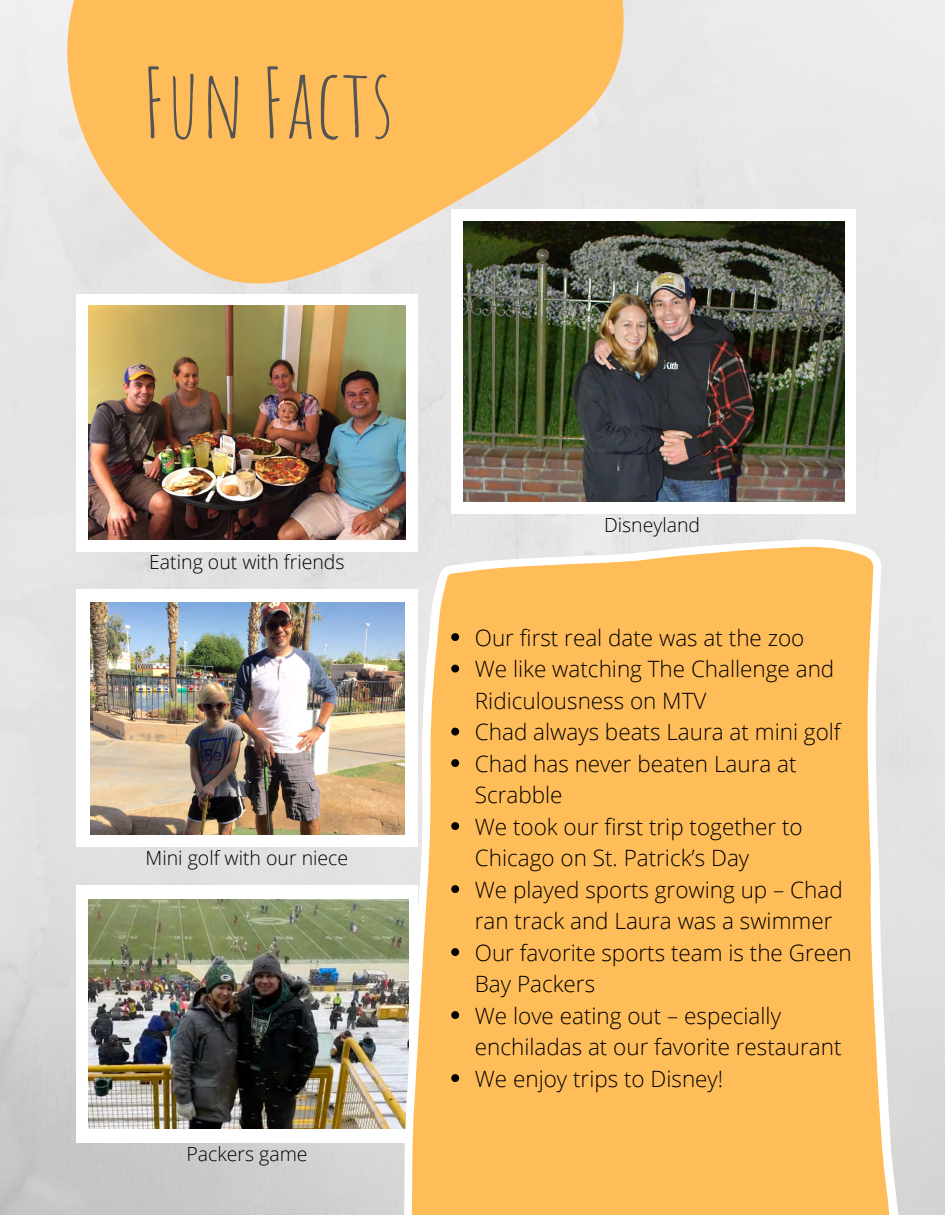
<style>
.page{position:relative;width:945px;height:1215px;background:#fff}
.page>*{position:absolute;margin:0;border:0;box-sizing:border-box;transform-origin:0 0}
.t1{font:95.1px "Amatic SC";color:#545454}
.t2{font:300 22.5px/31.5px "Open Sans";color:#000}
.t3{font:300 19.5px "Open Sans";color:#000}
</style>
<div class="page">
<img style="left:463px;top:221px;width:382px;height:281px">
<img style="left:89px;top:899px;width:313px;height:230px">
<img style="left:89px;top:324px;width:316px;height:216px">
<img style="left:90px;top:603px;width:312px;height:231px">
<svg style="left:41px;top:0;width:600px;height:324px;background:#e6be7e"></svg>
<svg style="left:402px;top:538px;width:500px;height:677px;background:#fcc36c"></svg>
<svg style="left:451px;top:633px;width:8px;height:8px"></svg>
<svg style="left:451px;top:665px;width:8px;height:8px"></svg>
<svg style="left:451px;top:728px;width:8px;height:8px"></svg>
<svg style="left:451px;top:759px;width:8px;height:8px"></svg>
<svg style="left:451px;top:822px;width:8px;height:8px"></svg>
<svg style="left:451px;top:885px;width:8px;height:8px"></svg>
<svg style="left:451px;top:948px;width:8px;height:8px"></svg>
<svg style="left:451px;top:1011px;width:8px;height:8px"></svg>
<svg style="left:451px;top:1074px;width:8px;height:8px"></svg>
<h1 class="t1" style="left:142px;top:42px;width:254px">Fun Facts</h1>
<p class="t3" style="left:149px;top:549px;width:197px">Eating out with friends</p>
<p class="t3" style="left:146px;top:844px;width:204px">Mini golf with our niece</p>
<p class="t3" style="left:186px;top:1140px;width:123px">Packers game</p>
<p class="t3" style="left:604px;top:511px;width:98px">Disneyland</p>
<p class="t2" style="left:475px;top:621px;width:378px">Our first real date was at the zoo<br>We like watching The Challenge and<br>Ridiculousness on MTV<br>Chad always beats Laura at mini golf<br>Chad has never beaten Laura at<br>Scrabble<br>We took our first trip together to<br>Chicago on St. Patrick’s Day<br>We played sports growing up – Chad ran track and Laura was a swimmer<br>Our favorite sports team is the Green<br>Bay Packers<br>We love eating out – especially enchiladas at our favorite restaurant<br>We enjoy trips to Disney!</p>
</div>
